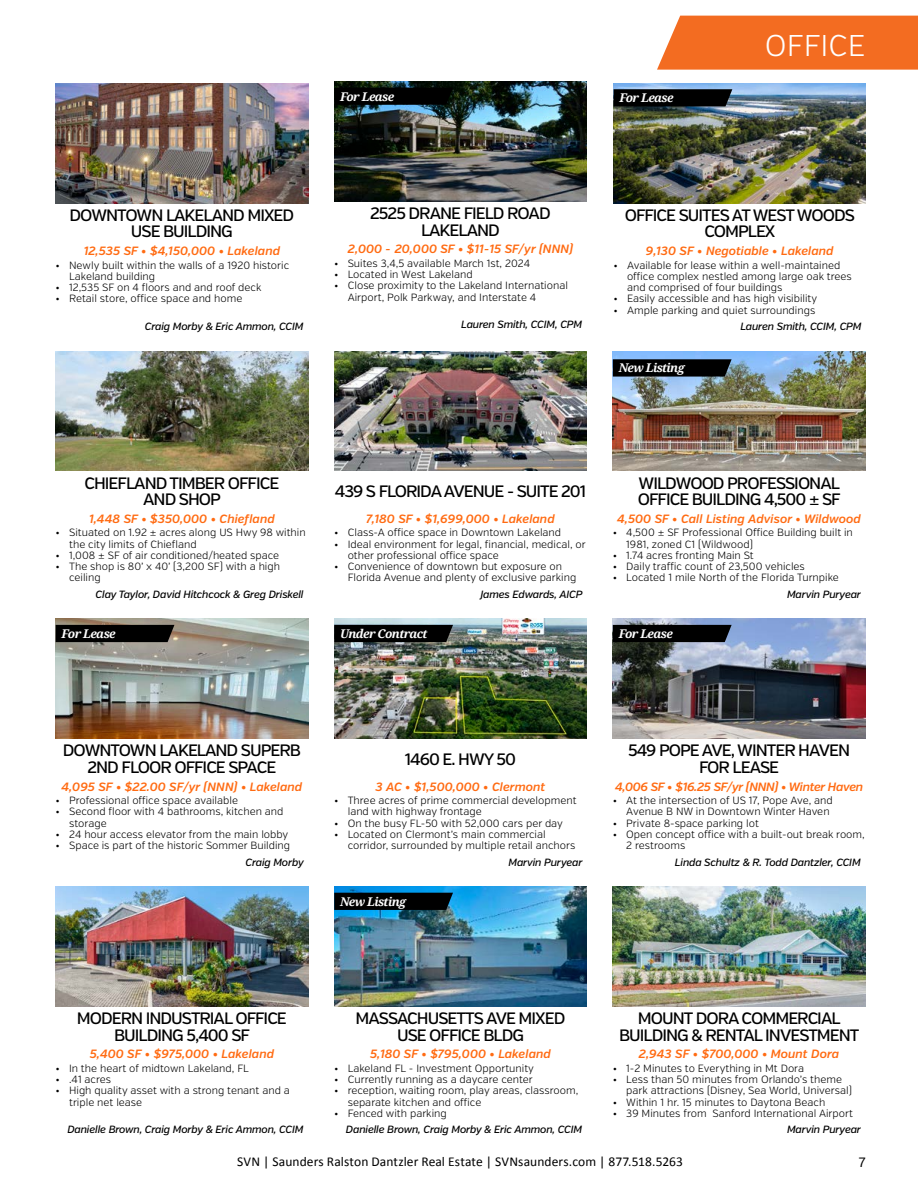
<style>
.page{position:relative;width:918px;height:1188px;background:#fff}
.page>*{position:absolute;margin:0;border:0;box-sizing:border-box;transform-origin:0 0}
.t1{font:300 30px "Verb";color:#fff}
.t2{font:500 16.5px/16.5px "Verb";letter-spacing:-.06em;color:#000;text-align:center}
.t3{font:13.5px "Calibri";letter-spacing:.005em;color:#000}
.t4{font:13.5px "Verb";color:#000}
.t5{font:italic 600 12px "Verb";color:#ff6b12}
.t6{font:italic 700 12px "Noto Serif";letter-spacing:-.05em;color:#fff}
.t7{font:italic 600 12px "Verb";letter-spacing:-.03em;color:#ff6b12}
.t8{font:300 10.5px/11.2px "Verb";color:#000}
.t9{font:italic 500 10.5px "Verb";letter-spacing:-.02em;color:#000}
</style>
<div class="page">
<img style="left:334px;top:82px;width:253px;height:119px">
<div style="left:334px;top:88px;width:119px;height:17px;background:#000"></div>
<img style="left:56px;top:83px;width:252px;height:120px">
<img style="left:614px;top:83px;width:252px;height:120px">
<svg style="left:614px;top:89px;width:118px;height:17px;background:#050607"></svg>
<img style="left:334px;top:351px;width:253px;height:120px">
<img style="left:613px;top:351px;width:252px;height:120px">
<img style="left:56px;top:619px;width:252px;height:120px">
<div style="left:56px;top:625px;width:118px;height:17px;background:#000"></div>
<img style="left:334px;top:619px;width:253px;height:120px">
<div style="left:334px;top:625px;width:119px;height:17px;background:#000"></div>
<img style="left:613px;top:619px;width:252px;height:120px">
<div style="left:613px;top:625px;width:119px;height:17px;background:#000"></div>
<img style="left:56px;top:887px;width:252px;height:120px">
<img style="left:334px;top:887px;width:253px;height:120px">
<svg style="left:334px;top:893px;width:119px;height:17px;background:#010507"></svg>
<img style="left:613px;top:887px;width:252px;height:120px">
<div style="left:657px;top:16px;width:261px;height:54px;background:#f36c21"></div>
<img style="left:56px;top:351px;width:252px;height:120px">
<svg style="left:613px;top:359px;width:119px;height:18px;background:#090c0e"></svg>
<p class="t6" style="left:340px;top:88px;width:56px">For Lease</p>
<p class="t6" style="left:619px;top:90px;width:56px">For Lease</p>
<h1 class="t1" style="left:765px;top:27px;width:102px">OFFICE</h1>
<h2 class="t2" style="left:70px;top:207px;width:226px">DOWNTOWN LAKELAND MIXED<br>USE BUILDING</h2>
<h2 class="t2" style="left:370px;top:205px;width:182px">2525 DRANE FIELD ROAD<br>LAKELAND</h2>
<h2 class="t2" style="left:625px;top:207px;width:232px">OFFICE SUITES AT WEST WOODS<br>COMPLEX</h2>
<p class="t5" style="left:84px;top:244px;width:198px">12,535 SF • $4,150,000 • Lakeland</p>
<p class="t8" style="left:69px;top:259px;width:221px;text-indent:-14px">• Newly built within the walls of a 1920 historic<br>Lakeland building</p>
<p class="t8" style="left:56px;top:282px;width:207px">• 12,535 SF on 4 floors and and roof deck</p>
<p class="t8" style="left:56px;top:293px;width:188px">• Retail store, office space and home</p>
<p class="t5" style="left:348px;top:242px;width:227px">2,000 - 20,000 SF • $11-15 SF/yr (NNN)</p>
<p class="t8" style="left:334px;top:258px;width:197px">• Suites 3,4,5 available March 1st, 2024</p>
<p class="t8" style="left:334px;top:269px;width:140px">• Located in West Lakeland</p>
<p class="t8" style="left:348px;top:280px;width:222px;text-indent:-14px">• Close proximity to the Lakeland International<br>Airport, Polk Parkway, and Interstate 4</p>
<p class="t5" style="left:646px;top:244px;width:189px">9,130 SF • Negotiable • Lakeland</p>
<p class="t8" style="left:627px;top:259px;width:226px;text-indent:-14px">• Available for lease within a well-maintained office complex nestled among large oak trees and comprised of four buildings</p>
<p class="t8" style="left:614px;top:293px;width:205px">• Easily accessible and has high visibility</p>
<p class="t8" style="left:614px;top:304px;width:203px">• Ample parking and quiet surroundings</p>
<p class="t9" style="left:145px;top:320px;width:160px">Craig Morby &amp; Eric Ammon, CCIM</p>
<p class="t9" style="left:461px;top:318px;width:123px">Lauren Smith, CCIM, CPM</p>
<p class="t9" style="left:741px;top:320px;width:123px">Lauren Smith, CCIM, CPM</p>
<p class="t6" style="left:619px;top:360px;width:68px">New Listing</p>
<h2 class="t2" style="left:84px;top:475px;width:196px">CHIEFLAND TIMBER OFFICE<br>AND SHOP</h2>
<h2 class="t2" style="left:335px;top:483px;width:253px">439 S FLORIDA AVENUE - SUITE 201</h2>
<h2 class="t2" style="left:638px;top:475px;width:204px;text-align:left">WILDWOOD PROFESSIONAL<br>OFFICE BUILDING 4,500 ± SF</h2>
<p class="t5" style="left:89px;top:511px;width:187px">1,448 SF • $350,000 • Chiefland</p>
<p class="t5" style="left:366px;top:511px;width:190px">7,180 SF • $1,699,000 • Lakeland</p>
<p class="t5" style="left:617px;top:511px;width:245px">4,500 SF • Call Listing Advisor • Wildwood</p>
<p class="t8" style="left:69px;top:527px;width:238px;text-indent:-14px">• Situated on 1.92 ± acres along US Hwy 98 within the city limits of Chiefland</p>
<p class="t8" style="left:56px;top:550px;width:225px">• 1,008 ± SF of air conditioned/heated space</p>
<p class="t8" style="left:69px;top:561px;width:212px;text-indent:-14px">• The shop is 80’ x 40’ (3,200 SF) with a high ceiling</p>
<p class="t8" style="left:334px;top:527px;width:228px">• Class-A office space in Downtown Lakeland</p>
<p class="t8" style="left:348px;top:538px;width:240px;text-indent:-14px">• Ideal environment for legal, financial, medical, or other professional office space</p>
<p class="t8" style="left:348px;top:561px;width:230px;text-indent:-14px">• Convenience of downtown but exposure on<br>Florida Avenue and plenty of exclusive parking</p>
<p class="t8" style="left:626px;top:527px;width:228px;text-indent:-14px">• 4,500 ± SF Professional Office Building built in<br>1981, zoned C1 (Wildwood)</p>
<p class="t8" style="left:613px;top:550px;width:143px">• 1.74 acres fronting Main St</p>
<p class="t8" style="left:613px;top:561px;width:194px">• Daily traffic count of 23,500 vehicles</p>
<p class="t8" style="left:613px;top:572px;width:228px">• Located 1 mile North of the Florida Turnpike</p>
<p class="t9" style="left:96px;top:588px;width:210px">Clay Taylor, David Hitchcock &amp; Greg Driskell</p>
<p class="t9" style="left:480px;top:588px;width:104px">James Edwards, AICP</p>
<p class="t9" style="left:787px;top:588px;width:76px">Marvin Puryear</p>
<p class="t6" style="left:62px;top:625px;width:56px">For Lease</p>
<p class="t6" style="left:340px;top:625px;width:89px">Under Contract</p>
<p class="t6" style="left:619px;top:625px;width:56px">For Lease</p>
<h2 class="t2" style="left:63px;top:743px;width:239px">DOWNTOWN LAKELAND SUPERB<br>2ND FLOOR OFFICE SPACE</h2>
<h2 class="t2" style="left:405px;top:751px;width:113px">1460 E. HWY 50</h2>
<h2 class="t2" style="left:628px;top:743px;width:224px">549 POPE AVE, WINTER HAVEN<br>FOR LEASE</h2>
<p class="t5" style="left:61px;top:779px;width:242px">4,095 SF • $22.00 SF/yr (NNN) • Lakeland</p>
<p class="t5" style="left:376px;top:779px;width:171px">3 AC • $1,500,000 • Clermont</p>
<p class="t7" style="left:615px;top:779px;width:250px">4,006 SF • $16.25 SF/yr (NNN) • Winter Haven</p>
<p class="t8" style="left:56px;top:795px;width:184px">• Professional office space available</p>
<p class="t8" style="left:69px;top:806px;width:216px;text-indent:-14px">• Second floor with 4 bathrooms, kitchen and storage</p>
<p class="t8" style="left:56px;top:829px;width:234px">• 24 hour access elevator from the main lobby</p>
<p class="t8" style="left:56px;top:840px;width:236px">• Space is part of the historic Sommer Building</p>
<p class="t8" style="left:348px;top:795px;width:230px;text-indent:-14px">• Three acres of prime commercial development land with highway frontage</p>
<p class="t8" style="left:334px;top:818px;width:230px">• On the busy FL-50 with 52,000 cars per day</p>
<p class="t8" style="left:348px;top:829px;width:229px;text-indent:-14px">• Located on Clermont’s main commercial corridor, surrounded by multiple retail anchors</p>
<p class="t8" style="left:626px;top:795px;width:208px;text-indent:-14px">• At the intersection of US 17, Pope Ave, and<br>Avenue B NW in Downtown Winter Haven</p>
<p class="t8" style="left:613px;top:818px;width:148px">• Private 8-space parking lot</p>
<p class="t8" style="left:626px;top:829px;width:240px;text-indent:-14px">• Open concept office with a built-out break room,<br>2 restrooms</p>
<p class="t9" style="left:246px;top:856px;width:60px">Craig Morby</p>
<p class="t9" style="left:508px;top:856px;width:76px">Marvin Puryear</p>
<p class="t9" style="left:675px;top:856px;width:187px">Linda Schultz &amp; R. Todd Dantzler, CCIM</p>
<p class="t6" style="left:340px;top:893px;width:68px">New Listing</p>
<h2 class="t2" style="left:77px;top:1010px;width:211px">MODERN INDUSTRIAL OFFICE<br>BUILDING 5,400 SF</h2>
<h2 class="t2" style="left:356px;top:1010px;width:211px">MASSACHUSETTS AVE MIXED<br>USE OFFICE BLDG</h2>
<h2 class="t2" style="left:619px;top:1010px;width:242px">MOUNT DORA COMMERCIAL<br>BUILDING &amp; RENTAL INVESTMENT</h2>
<p class="t5" style="left:90px;top:1047px;width:186px">5,400 SF • $975,000 • Lakeland</p>
<p class="t5" style="left:370px;top:1047px;width:182px">5,180 SF • $795,000 • Lakeland</p>
<p class="t5" style="left:639px;top:1047px;width:202px">2,943 SF • $700,000 • Mount Dora</p>
<p class="t8" style="left:56px;top:1063px;width:195px">• In the heart of midtown Lakeland, FL</p>
<p class="t8" style="left:56px;top:1074px;width:57px">• .41 acres</p>
<p class="t8" style="left:69px;top:1085px;width:222px;text-indent:-14px">• High quality asset with a strong tenant and a triple net lease</p>
<p class="t8" style="left:334px;top:1063px;width:201px">• Lakeland FL - Investment Opportunity</p>
<p class="t8" style="left:334px;top:1074px;width:200px">• Currently running as a daycare center</p>
<p class="t8" style="left:348px;top:1085px;width:232px;text-indent:-14px">• reception, waiting room, play areas, classroom, separate kitchen and office</p>
<p class="t8" style="left:334px;top:1108px;width:114px">• Fenced with parking</p>
<p class="t8" style="left:613px;top:1063px;width:193px">• 1-2 Minutes to Everything in Mt Dora</p>
<p class="t8" style="left:626px;top:1074px;width:227px;text-indent:-14px">• Less than 50 minutes from Orlando’s theme park attractions (Disney, Sea World, Universal)</p>
<p class="t8" style="left:613px;top:1097px;width:214px">• Within 1 hr. 15 minutes to Daytona Beach</p>
<p class="t8" style="left:613px;top:1108px;width:242px">• 39 Minutes from Sanford International Airport</p>
<p class="t9" style="left:67px;top:1123px;width:238px">Danielle Brown, Craig Morby &amp; Eric Ammon, CCIM</p>
<p class="t9" style="left:346px;top:1123px;width:238px">Danielle Brown, Craig Morby &amp; Eric Ammon, CCIM</p>
<p class="t9" style="left:787px;top:1123px;width:76px">Marvin Puryear</p>
<p class="t3" style="left:237px;top:1152px;width:447px">SVN | Saunders Ralston Dantzler Real Estate | SVNsaunders.com | 877.518.5263</p>
<p class="t4" style="left:859px;top:1154px;width:8px">7</p>
</div>
